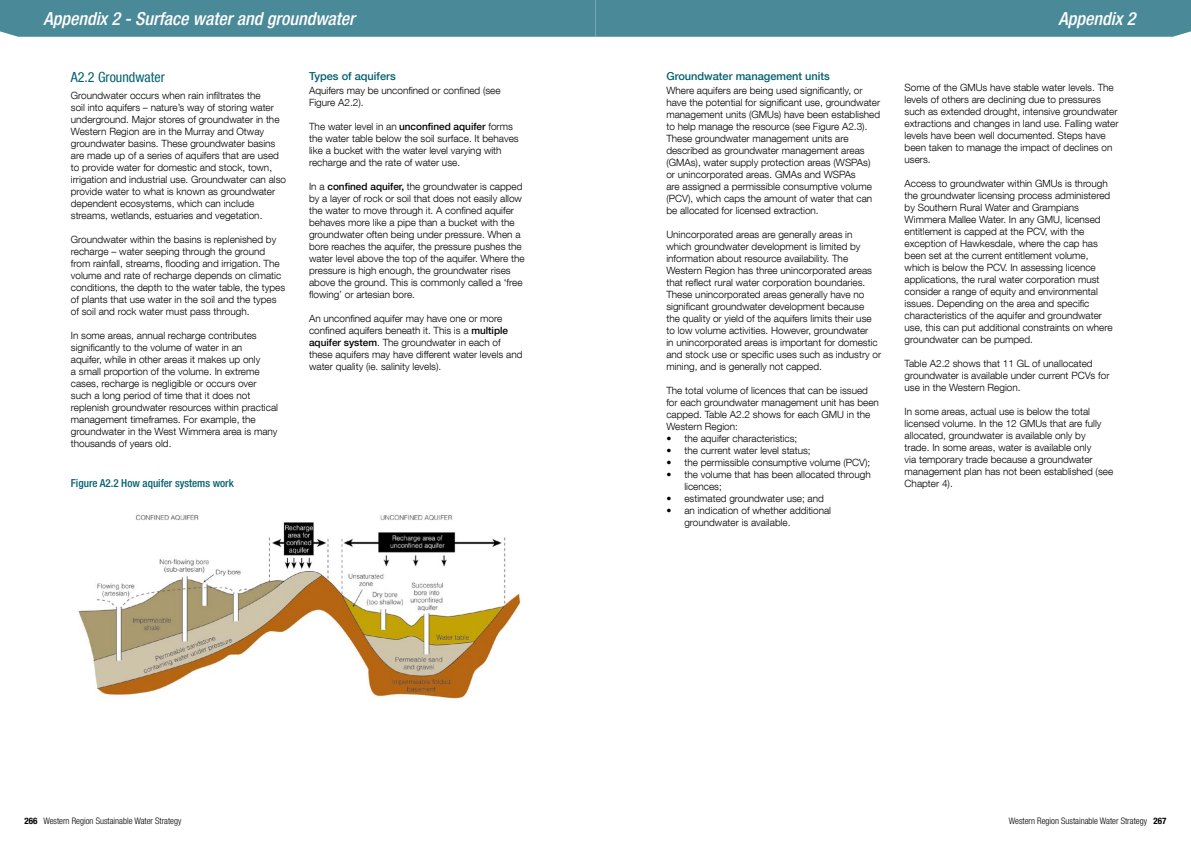
<style>
.page{position:relative;width:1191px;height:842px;background:#fff}
.page>*{position:absolute;margin:0;border:0;box-sizing:border-box;transform-origin:0 0}
.t1{font:italic 500 condensed 18px "Helvetica Neue LT Com";color:#fff}
._1_1_1_Heading{font:condensed 14px "Helvetica Neue LT Com";color:#005f6f}
._1_1_1_1_Heading{font:500 11px "Helvetica Neue LT Com";color:#005f6f}
.Figure_Heading{font:500 condensed 11px "Helvetica Neue LT Com";color:#005f6f}
.Body_font_45_Light{font:300 10px/12px "Helvetica Neue LT Com";color:#000}
.t2{font:300 condensed 9px "Helvetica Neue LT Com";color:#000}
.s1{font-weight:500}
.s2{font-weight:700}
</style>
<div class="page">
<div style="left:0;top:0;width:1191px;height:37px;background:#4a8998"></div>
<img style="left:78px;top:514px;width:443px;height:185px">
<h1 class="t1" style="left:43px;top:8px;width:313px">Appendix 2 - Surface water and groundwater</h1>
<h1 class="t1" style="left:1058px;top:8px;width:78px">Appendix 2</h1>
<p class="_1_1_1_Heading" style="left:71px;top:68px;width:95px">A2.2 Groundwater</p>
<p class="Body_font_45_Light" style="left:71px;top:90px;width:217px">Groundwater occurs when rain infiltrates the<br>soil into aquifers – nature’s way of storing water underground. Major stores of groundwater in the Western Region are in the Murray and Otway groundwater basins. These groundwater basins are made up of a series of aquifers that are used to provide water for domestic and stock, town, irrigation and industrial use. Groundwater can also provide water to what is known as groundwater dependent ecosystems, which can include streams, wetlands, estuaries and vegetation.</p>
<p class="Body_font_45_Light" style="left:71px;top:234px;width:216px">Groundwater within the basins is replenished by recharge – water seeping through the ground from rainfall, streams, flooding and irrigation. The volume and rate of recharge depends on climatic conditions, the depth to the water table, the types of plants that use water in the soil and the types of soil and rock water must pass through.</p>
<p class="Body_font_45_Light" style="left:71px;top:330px;width:209px">In some areas, annual recharge contributes significantly to the volume of water in an<br>aquifer, while in other areas it makes up only<br>a small proportion of the volume. In extreme cases, recharge is negligible or occurs over such a long period of time that it does not replenish groundwater resources within practical management timeframes. For example, the groundwater in the West Wimmera area is many thousands of years old.</p>
<p class="Figure_Heading" style="left:71px;top:476px;width:164px">Figure A2.2 How aquifer systems work</p>
<p class="_1_1_1_1_Heading" style="left:309px;top:69px;width:88px">Types of aquifers</p>
<p class="Body_font_45_Light" style="left:309px;top:85px;width:193px">Aquifers may be unconfined or confined (see<br>Figure A2.2).</p>
<p class="Body_font_45_Light" style="left:309px;top:121px;width:211px">The water level in an <span class="s1">unconfined aquifer</span> forms the water table below the soil surface. It behaves like a bucket with the water level varying with recharge and the rate of water use.</p>
<p class="Body_font_45_Light" style="left:309px;top:181px;width:217px">In a <span class="s1">confined aquifer,</span> the groundwater is capped by a layer of rock or soil that does not easily allow the water to move through it. A confined aquifer behaves more like a pipe than a bucket with the groundwater often being under pressure. When a bore reaches the aquifer, the pressure pushes the water level above the top of the aquifer. Where the pressure is high enough, the groundwater rises above the ground. This is commonly called a ‘free flowing’ or artesian bore.</p>
<p class="Body_font_45_Light" style="left:309px;top:313px;width:215px">An unconfined aquifer may have one or more confined aquifers beneath it. This is a <span class="s1">multiple aquifer system</span>. The groundwater in each of these aquifers may have different water levels and water quality (ie. salinity levels).</p>
<p class="_1_1_1_1_Heading" style="left:666px;top:69px;width:165px">Groundwater management units</p>
<p class="Body_font_45_Light" style="left:666px;top:85px;width:215px">Where aquifers are being used significantly, or have the potential for significant use, groundwater management units (GMUs) have been established to help manage the resource (see Figure A2.3).<br>These groundwater management units are described as groundwater management areas (GMAs), water supply protection areas (WSPAs) or unincorporated areas. GMAs and WSPAs<br>are assigned a permissible consumptive volume (PCV), which caps the amount of water that can be allocated for licensed extraction.</p>
<p class="Body_font_45_Light" style="left:666px;top:229px;width:216px">Unincorporated areas are generally areas in<br>which groundwater development is limited by information about resource availability. The Western Region has three unincorporated areas that reflect rural water corporation boundaries.<br>These unincorporated areas generally have no significant groundwater development because<br>the quality or yield of the aquifers limits their use to low volume activities. However, groundwater<br>in unincorporated areas is important for domestic and stock use or specific uses such as industry or mining, and is generally not capped.</p>
<p class="Body_font_45_Light" style="left:666px;top:385px;width:214px">The total volume of licences that can be issued for each groundwater management unit has been capped. Table A2.2 shows for each GMU in the Western Region:</p>
<p class="Body_font_45_Light" style="left:666px;top:433px;width:132px">• the aquifer characteristics;</p>
<p class="Body_font_45_Light" style="left:666px;top:445px;width:146px">• the current water level status;</p>
<p class="Body_font_45_Light" style="left:666px;top:457px;width:205px">• the permissible consumptive volume (PCV);</p>
<p class="Body_font_45_Light" style="left:684px;top:469px;width:188px;text-indent:-18px">• the volume that has been allocated through licences;</p>
<p class="Body_font_45_Light" style="left:666px;top:493px;width:159px">• estimated groundwater use; and</p>
<p class="Body_font_45_Light" style="left:684px;top:505px;width:148px;text-indent:-18px">• an indication of whether additional groundwater is available.</p>
<p class="Body_font_45_Light" style="left:904px;top:81px;width:215px">Some of the GMUs have stable water levels. The levels of others are declining due to pressures such as extended drought, intensive groundwater extractions and changes in land use. Falling water levels have been well documented. Steps have been taken to manage the impact of declines on users.</p>
<p class="Body_font_45_Light" style="left:904px;top:177px;width:210px">Access to groundwater within GMUs is through the groundwater licensing process administered by Southern Rural Water and Grampians Wimmera Mallee Water. In any GMU, licensed entitlement is capped at the PCV, with the exception of Hawkesdale, where the cap has been set at the current entitlement volume, which is below the PCV. In assessing licence applications, the rural water corporation must consider a range of equity and environmental issues. Depending on the area and specific characteristics of the aquifer and groundwater use, this can put additional constraints on where groundwater can be pumped.</p>
<p class="Body_font_45_Light" style="left:904px;top:357px;width:206px">Table A2.2 shows that 11 GL of unallocated groundwater is available under current PCVs for use in the Western Region.</p>
<p class="Body_font_45_Light" style="left:904px;top:405px;width:210px">In some areas, actual use is below the total licensed volume. In the 12 GMUs that are fully allocated, groundwater is available only by<br>trade. In some areas, water is available only<br>via temporary trade because a groundwater management plan has not been established (see Chapter 4).</p>
<p class="t2" style="left:25px;top:815px;width:158px"><span class="s2">266</span> Western Region Sustainable Water Strategy</p>
<p class="t2" style="left:1009px;top:815px;width:159px">Western Region Sustainable Water Strategy <span class="s2">267</span></p>
</div>
